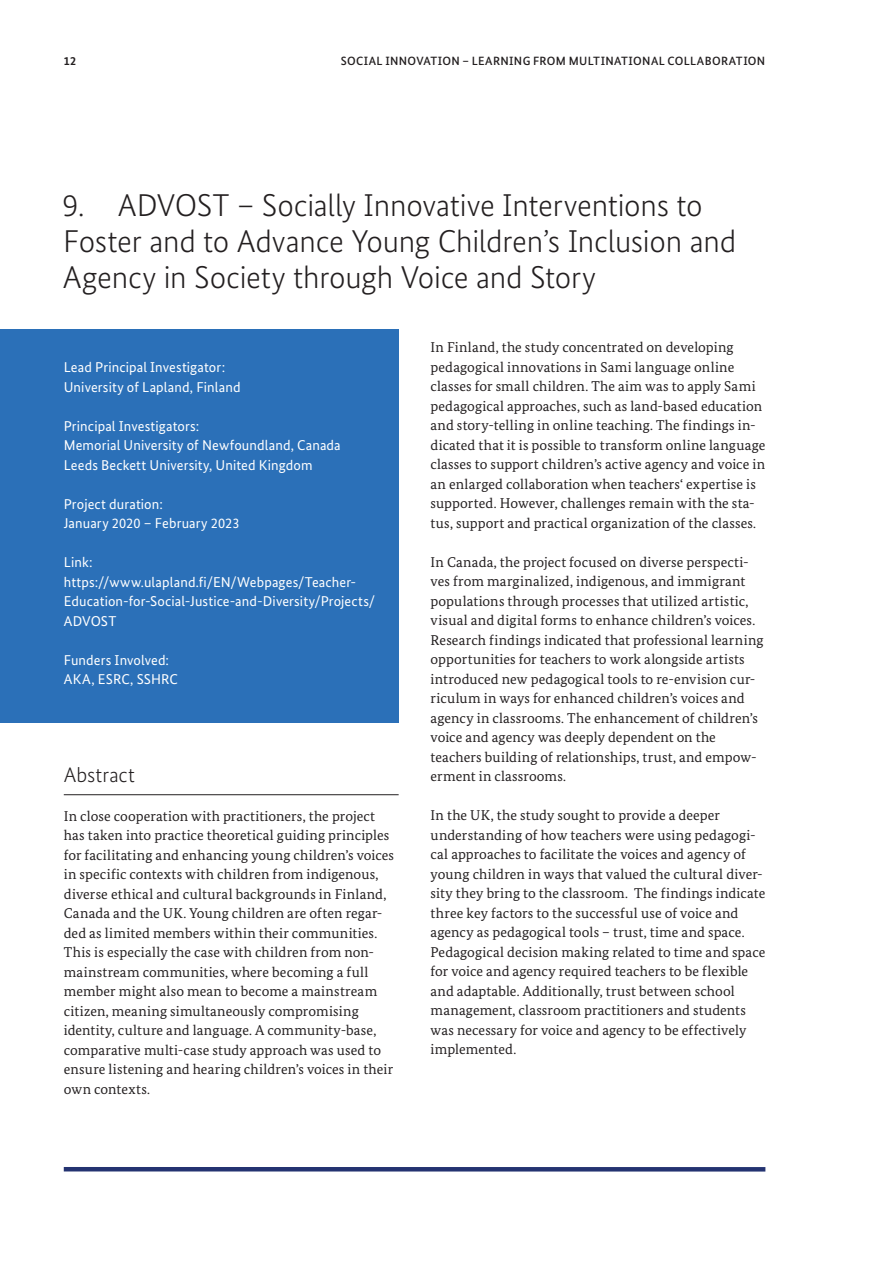
<style>
.page{position:relative;width:893px;height:1263px;background:#fff}
.page>*{position:absolute;margin:0;border:0;box-sizing:border-box;transform-origin:0 0}
.t1{font:300 31.5px/36px "Bundes Sans";letter-spacing:-.01em;color:#231f20}
.t2{font:300 21px "Bundes Sans";letter-spacing:.005em;color:#231f20}
.t3{font:14.25px/19.5px "Bundes Serif";letter-spacing:.01em;color:#231f20}
.t4{font:14.25px/19.5px "Bundes Sans";letter-spacing:.005em;color:#fff}
.t5{font:500 12px "Bundes Sans";letter-spacing:.03em;color:#231f20}
.t6{font:700 12px "Bundes Sans";color:#231f20}
</style>
<div class="page">
<div style="left:0;top:329px;width:399px;height:394px;background:#2b70b8"></div>
<hr style="left:64px;top:1167px;width:701px;height:4px;background:#243371">
<hr style="left:64px;top:794px;width:335px;height:1px;background:#231f20">
<p class="t6" style="left:64px;top:53px;width:14px">12</p>
<p class="t5" style="left:341px;top:53px;width:426px">SOCIAL INNOVATION – LEARNING FROM MULTINATIONAL COLLABORATION</p>
<h1 class="t1" style="left:63px;top:187px;width:675px">9. ADVOST – Socially Innovative Interventions to<br>Foster and to Advance Young Children’s Inclusion and<br>Agency in Society through Voice and Story</h1>
<p class="t4" style="left:64px;top:357px;width:178px">Lead Principal Investigator:<br>University of Lapland, Finland</p>
<p class="t4" style="left:64px;top:416px;width:278px">Principal Investigators:<br>Memorial University of Newfoundland, Canada<br>Leeds Beckett University, United Kingdom</p>
<p class="t4" style="left:64px;top:494px;width:177px">Project duration:<br>January 2020 – February 2023</p>
<p class="t4" style="left:64px;top:552px;width:313px">Link: https://www.ulapland.fi/EN/Webpages/Teacher-<br>Education-for-Social-Justice-and-Diversity/Projects/<br>ADVOST</p>
<p class="t4" style="left:64px;top:650px;width:116px">Funders Involved:<br>AKA, ESRC, SSHRC</p>
<h2 class="t2" style="left:64px;top:763px;width:73px">Abstract</h2>
<p class="t3" style="left:64px;top:806px;width:332px">In close cooperation with practitioners, the project has taken into practice theoretical guiding principles for facilitating and enhancing young children’s voices in specific contexts with children from indigenous, diverse ethical and cultural backgrounds in Finland, Canada and the UK. Young children are often regar&shy;ded as limited members within their communities.<br>This is especially the case with children from non&shy;mainstream communities, where becoming a full member might also mean to become a mainstream citizen, meaning simultaneously compromising identity, culture and language. A community-base, comparative multi-case study approach was used to ensure listening and hearing children’s voices in their own contexts.</p>
<p class="t3" style="left:431px;top:338px;width:336px">In Finland, the study concentrated on developing pedagogical innovations in Sami language online classes for small children. The aim was to apply Sami pedagogical approaches, such as land-based education and story-telling in online teaching. The findings in&shy;dicated that it is possible to transform online language classes to support children’s active agency and voice in an enlarged collaboration when teachers‘ expertise is supported. However, challenges remain with the sta&shy;tus, support and practical organization of the classes.</p>
<p class="t3" style="left:431px;top:552px;width:335px">In Canada, the project focused on diverse perspecti&shy;ves from marginalized, indigenous, and immigrant populations through processes that utilized artistic, visual and digital forms to enhance children’s voices.<br>Research findings indicated that professional learning opportunities for teachers to work alongside artists introduced new pedagogical tools to re-envision cur&shy;riculum in ways for enhanced children’s voices and agency in classrooms. The enhancement of children’s voice and agency was deeply dependent on the teachers building of relationships, trust, and empow&shy;erment in classrooms.</p>
<p class="t3" style="left:431px;top:806px;width:336px">In the UK, the study sought to provide a deeper understanding of how teachers were using pedagogi&shy;cal approaches to facilitate the voices and agency of young children in ways that valued the cultural diver&shy;sity they bring to the classroom. The findings indicate three key factors to the successful use of voice and agency as pedagogical tools – trust, time and space.<br>Pedagogical decision making related to time and space for voice and agency required teachers to be flexible and adaptable. Additionally, trust between school management, classroom practitioners and students was necessary for voice and agency to be effectively implemented.</p>
</div>
